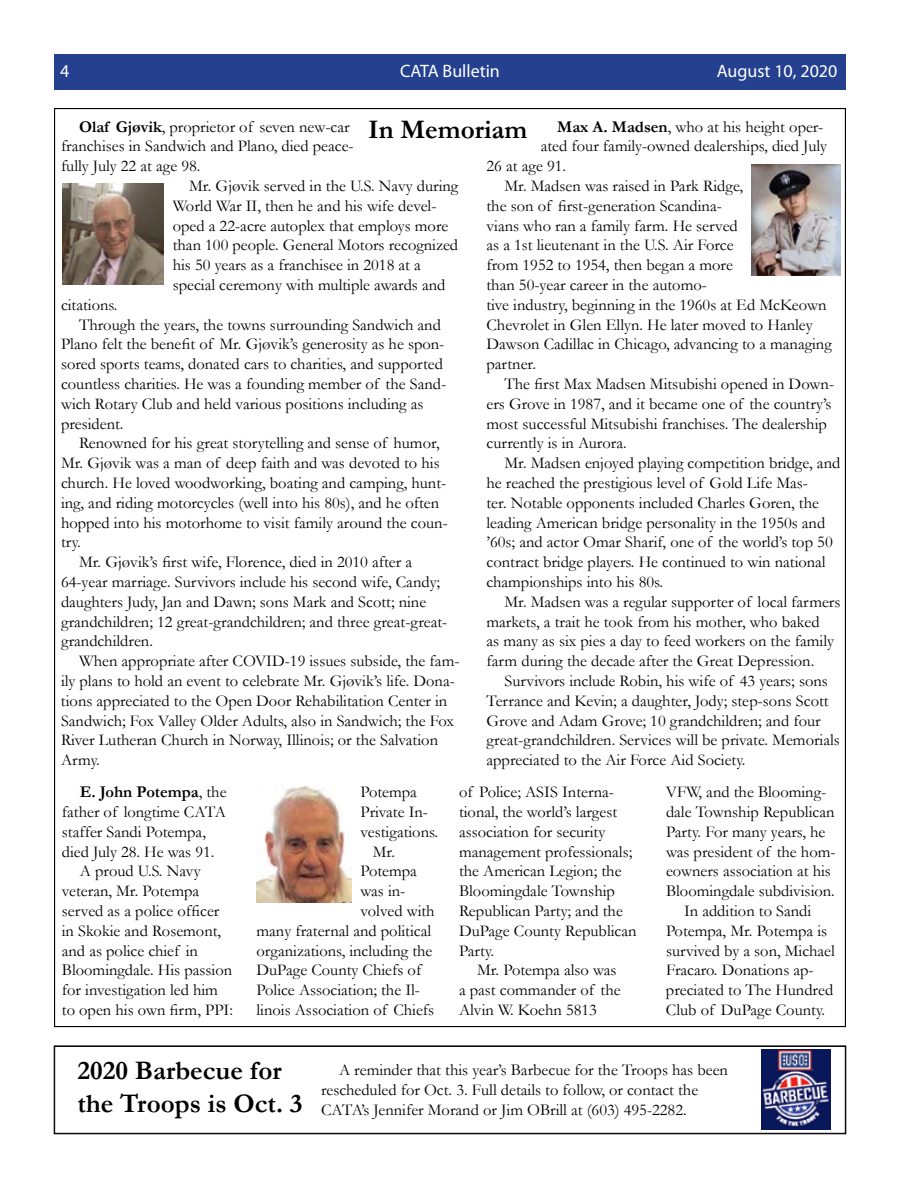
<style>
.page{position:relative;width:918px;height:1188px;background:#fff}
.page>*{position:absolute;margin:0;border:0;box-sizing:border-box;transform-origin:0 0}
.t1{font:700 27px/32.4px "Garamond";color:#000}
.t2{font:18px "Myriad Pro";color:#fff}
.t3{font:16.5px/19.8px "Garamond";color:#000}
.t4{font:700 16.5px "Garamond";color:#000}
.s1{font-weight:700}
.s2{font-weight:400}
.s3{font-weight:700;font-size:27px}
</style>
<div class="page">
<svg style="left:54px;top:1046px;width:792px;height:88px"></svg>
<div style="left:55px;top:1046px;width:790px;height:87px;border:1px solid #000"></div>
<div style="left:54px;top:54px;width:792px;height:36px;background:#24408f"></div>
<img style="left:761px;top:1050px;width:69px;height:79px">
<img style="left:751px;top:165px;width:89px;height:111px">
<img style="left:63px;top:183px;width:101px;height:101px">
<img style="left:256px;top:786px;width:95px;height:116px">
<p class="t2" style="left:60px;top:59px;width:11px">4</p>
<p class="t2" style="left:400px;top:59px;width:101px">CATA Bulletin</p>
<p class="t2" style="left:717px;top:59px;width:122px">August 10, 2020</p>
<p class="t3" style="left:79px;top:116px;width:272px"><span class="s1">Olaf Gjøvik</span>, proprietor of seven new-car</p>
<p class="t3" style="left:61px;top:136px;width:294px">franchises in Sandwich and Plano, died peace-</p>
<p class="t3" style="left:61px;top:156px;width:141px">fully July 22 at age 98.</p>
<p class="t3" style="left:189px;top:175px;width:271px">Mr. Gjøvik served in the U.S. Navy during</p>
<p class="t3" style="left:173px;top:195px;width:265px">World War II, then he and his wife devel-</p>
<p class="t3" style="left:173px;top:215px;width:277px">oped a 22-acre autoplex that employs more</p>
<p class="t3" style="left:173px;top:235px;width:287px">than 100 people. General Motors recognized</p>
<p class="t3" style="left:173px;top:255px;width:250px">his 50 years as a franchisee in 2018 at a</p>
<p class="t3" style="left:173px;top:274px;width:274px">special ceremony with multiple awards and</p>
<p class="t3" style="left:61px;top:294px;width:58px">citations.</p>
<p class="t3" style="left:79px;top:314px;width:363px">Through the years, the towns surrounding Sandwich and</p>
<p class="t3" style="left:61px;top:334px;width:385px">Plano felt the benefit of Mr. Gjøvik’s generosity as he spon-</p>
<p class="t3" style="left:61px;top:354px;width:383px">sored sports teams, donated cars to charities, and supported</p>
<p class="t3" style="left:61px;top:373px;width:387px">countless charities. He was a founding member of the Sand-</p>
<p class="t3" style="left:61px;top:393px;width:364px">wich Rotary Club and held various positions including as</p>
<p class="t3" style="left:61px;top:413px;width:64px">president.</p>
<p class="t3" style="left:79px;top:433px;width:362px">Renowned for his great storytelling and sense of humor,</p>
<p class="t3" style="left:61px;top:453px;width:380px">Mr. Gjøvik was a man of deep faith and was devoted to his</p>
<p class="t3" style="left:61px;top:472px;width:387px">church. He loved woodworking, boating and camping, hunt-</p>
<p class="t3" style="left:61px;top:492px;width:380px">ing, and riding motorcycles (well into his 80s), and he often</p>
<p class="t3" style="left:61px;top:512px;width:388px">hopped into his motorhome to visit family around the coun-</p>
<p class="t3" style="left:61px;top:532px;width:21px">try.</p>
<p class="t3" style="left:79px;top:552px;width:335px">Mr. Gjøvik’s first wife, Florence, died in 2010 after a</p>
<p class="t3" style="left:61px;top:571px;width:381px">64-year marriage. Survivors include his second wife, Candy;</p>
<p class="t3" style="left:61px;top:591px;width:367px">daughters Judy, Jan and Dawn; sons Mark and Scott; nine</p>
<p class="t3" style="left:61px;top:611px;width:388px">grandchildren; 12 great-grandchildren; and three great-great-</p>
<p class="t3" style="left:61px;top:631px;width:93px">grandchildren.</p>
<p class="t3" style="left:79px;top:651px;width:382px">When appropriate after COVID-19 issues subside, the fam-</p>
<p class="t3" style="left:61px;top:670px;width:395px">ily plans to hold an event to celebrate Mr. Gjøvik’s life. Dona-</p>
<p class="t3" style="left:61px;top:690px;width:388px">tions appreciated to the Open Door Rehabilitation Center in</p>
<p class="t3" style="left:61px;top:710px;width:395px">Sandwich; Fox Valley Older Adults, also in Sandwich; the Fox</p>
<p class="t3" style="left:61px;top:730px;width:379px">River Lutheran Church in Norway, Illinois; or the Salvation</p>
<p class="t3" style="left:61px;top:750px;width:40px">Army.</p>
<p class="t4" style="left:80px;top:781px;width:148px">E. John Potempa<span class="s2">, the</span></p>
<p class="t3" style="left:62px;top:801px;width:166px">father of longtime CATA</p>
<p class="t3" style="left:62px;top:821px;width:146px">staffer Sandi Potempa,</p>
<p class="t3" style="left:62px;top:841px;width:154px">died July 28. He was 91.</p>
<p class="t3" style="left:80px;top:861px;width:122px">A proud U.S. Navy</p>
<p class="t3" style="left:62px;top:881px;width:139px">veteran, Mr. Potempa</p>
<p class="t3" style="left:62px;top:900px;width:159px">served as a police officer</p>
<p class="t3" style="left:62px;top:920px;width:161px">in Skokie and Rosemont,</p>
<p class="t3" style="left:62px;top:940px;width:138px">and as police chief in</p>
<p class="t3" style="left:62px;top:960px;width:172px">Bloomingdale. His passion</p>
<p class="t3" style="left:62px;top:980px;width:158px">for investigation led him</p>
<p class="t3" style="left:62px;top:999px;width:173px">to open his own firm, PPI:</p>
<p class="t3" style="left:368px;top:116px;width:457px"><span class="s3">In Memoriam</span> <span class="s1">Max A. Madsen</span>, who at his height oper-</p>
<p class="t3" style="left:541px;top:136px;width:288px">ated four family-owned dealerships, died July</p>
<p class="t3" style="left:486px;top:156px;width:81px">26 at age 91.</p>
<p class="t3" style="left:505px;top:175px;width:240px">Mr. Madsen was raised in Park Ridge,</p>
<p class="t3" style="left:486px;top:195px;width:237px">the son of first-generation Scandina-</p>
<p class="t3" style="left:486px;top:215px;width:253px">vians who ran a family farm. He served</p>
<p class="t3" style="left:486px;top:235px;width:249px">as a 1st lieutenant in the U.S. Air Force</p>
<p class="t3" style="left:486px;top:255px;width:248px">from 1952 to 1954, then began a more</p>
<p class="t3" style="left:486px;top:274px;width:222px">than 50-year career in the automo-</p>
<p class="t3" style="left:486px;top:294px;width:341px">tive industry, beginning in the 1960s at Ed McKeown</p>
<p class="t3" style="left:486px;top:314px;width:328px">Chevrolet in Glen Ellyn. He later moved to Hanley</p>
<p class="t3" style="left:486px;top:334px;width:347px">Dawson Cadillac in Chicago, advancing to a managing</p>
<p class="t3" style="left:486px;top:354px;width:51px">partner.</p>
<p class="t3" style="left:505px;top:373px;width:331px">The first Max Madsen Mitsubishi opened in Down-</p>
<p class="t3" style="left:486px;top:393px;width:347px">ers Grove in 1987, and it became one of the country’s</p>
<p class="t3" style="left:486px;top:413px;width:342px">most successful Mitsubishi franchises. The dealership</p>
<p class="t3" style="left:486px;top:433px;width:142px">currently is in Aurora.</p>
<p class="t3" style="left:505px;top:453px;width:337px">Mr. Madsen enjoyed playing competition bridge, and</p>
<p class="t3" style="left:486px;top:472px;width:323px">he reached the prestigious level of Gold Life Mas-</p>
<p class="t3" style="left:486px;top:492px;width:334px">ter. Notable opponents included Charles Goren, the</p>
<p class="t3" style="left:486px;top:512px;width:340px">leading American bridge personality in the 1950s and</p>
<p class="t3" style="left:486px;top:532px;width:348px">’60s; and actor Omar Sharif, one of the world’s top 50</p>
<p class="t3" style="left:486px;top:552px;width:341px">contract bridge players. He continued to win national</p>
<p class="t3" style="left:486px;top:571px;width:178px">championships into his 80s.</p>
<p class="t3" style="left:505px;top:591px;width:337px">Mr. Madsen was a regular supporter of local farmers</p>
<p class="t3" style="left:486px;top:611px;width:335px">markets, a trait he took from his mother, who baked</p>
<p class="t3" style="left:486px;top:631px;width:349px">as many as six pies a day to feed workers on the family</p>
<p class="t3" style="left:486px;top:651px;width:329px">farm during the decade after the Great Depression.</p>
<p class="t3" style="left:505px;top:670px;width:325px">Survivors include Robin, his wife of 43 years; sons</p>
<p class="t3" style="left:486px;top:690px;width:344px">Terrance and Kevin; a daughter, Jody; step-sons Scott</p>
<p class="t3" style="left:486px;top:710px;width:336px">Grove and Adam Grove; 10 grandchildren; and four</p>
<p class="t3" style="left:486px;top:730px;width:355px">great-grandchildren. Services will be private. Memorials</p>
<p class="t3" style="left:486px;top:750px;width:261px">appreciated to the Air Force Aid Society.</p>
<p class="t3" style="left:459px;top:782px;width:179px">of Police; ASIS Interna&shy;tional, the world’s largest association for security management professionals; the American Legion; the<br>Bloomingdale Township<br>Republican Party; and the<br>DuPage County Republican<br>Party.</p>
<p class="t3" style="left:459px;top:960px;width:163px;text-indent:18px">Mr. Potempa also was a past commander of the<br>Alvin W. Koehn 5813</p>
<p class="t3" style="left:666px;top:782px;width:162px">VFW, and the Blooming-</p>
<p class="t3" style="left:666px;top:801px;width:170px">dale Township Republican</p>
<p class="t3" style="left:666px;top:821px;width:161px">Party. For many years, he</p>
<p class="t3" style="left:666px;top:841px;width:171px">was president of the hom-</p>
<p class="t3" style="left:666px;top:861px;width:166px">eowners association at his</p>
<p class="t3" style="left:666px;top:881px;width:170px">Bloomingdale subdivision.</p>
<p class="t3" style="left:684px;top:900px;width:129px">In addition to Sandi</p>
<p class="t3" style="left:666px;top:920px;width:163px">Potempa, Mr. Potempa is</p>
<p class="t3" style="left:666px;top:940px;width:170px">survived by a son, Michael</p>
<p class="t3" style="left:666px;top:960px;width:149px">Fracaro. Donations ap-</p>
<p class="t3" style="left:666px;top:980px;width:169px">preciated to The Hundred</p>
<p class="t3" style="left:666px;top:999px;width:161px">Club of DuPage County.</p>
<p class="t3" style="left:360px;top:782px;width:58px">Potempa</p>
<p class="t3" style="left:360px;top:801px;width:69px">Private In-</p>
<p class="t3" style="left:360px;top:821px;width:79px">vestigations.</p>
<p class="t3" style="left:373px;top:841px;width:24px">Mr.</p>
<p class="t3" style="left:360px;top:861px;width:58px">Potempa</p>
<p class="t3" style="left:360px;top:881px;width:46px">was in-</p>
<p class="t3" style="left:360px;top:900px;width:76px">volved with</p>
<p class="t3" style="left:257px;top:920px;width:176px">many fraternal and political</p>
<p class="t3" style="left:257px;top:940px;width:177px">organizations, including the</p>
<p class="t3" style="left:257px;top:960px;width:166px">DuPage County Chiefs of</p>
<p class="t3" style="left:256px;top:980px;width:165px">Police Association; the Il-</p>
<p class="t3" style="left:257px;top:999px;width:179px">linois Association of Chiefs</p>
<h1 class="t1" style="left:77px;top:1055px;width:226px">2020 Barbecue for the Troops is Oct. 3</h1>
<p class="t3" style="left:321px;top:1060px;width:409px;text-indent:18px">A reminder that this year’s Barbecue for the Troops has been rescheduled for Oct. 3. Full details to follow, or contact the<br>CATA’s Jennifer Morand or Jim OBrill at (603) 495-2282.</p>
</div>
